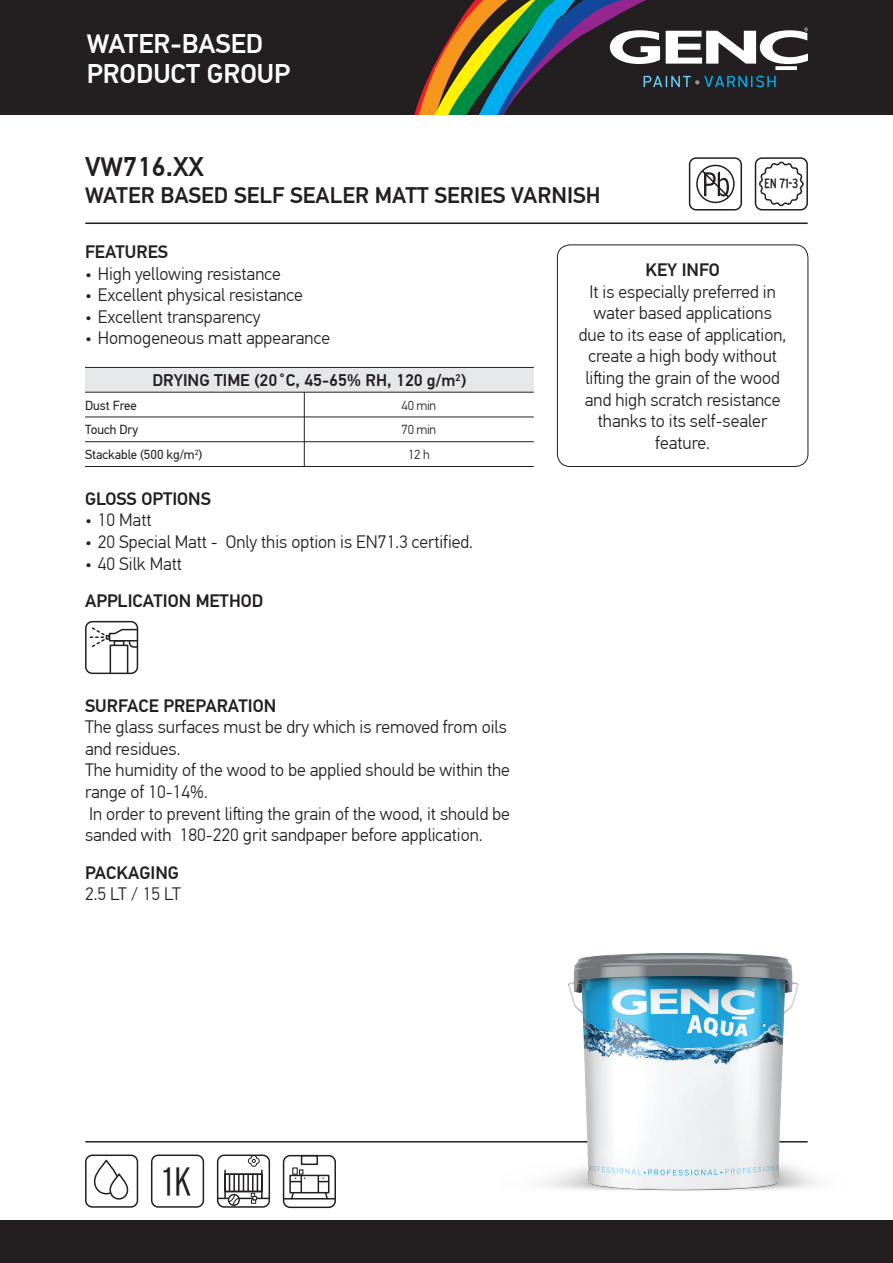
<style>
.page{position:relative;width:893px;height:1263px;background:#fff}
.page>*{position:absolute;margin:0;border:0;box-sizing:border-box;transform-origin:0 0}
.t1{font:39.3px "Interstate Condensed X Light";color:#231f20}
.t2{font:500 27px/30px "PF Din Text Pro";color:#fff}
.t3{font:500 27px "PF Din Text Pro";color:#231f20}
.t4{font:500 22.5px "PF Din Text Pro";color:#231f20}
.t5{font:300 18px/21.6px "PF Din Text Pro";color:#231f20;text-align:center}
.t6{font:500 18px "PF Din Text Pro";color:#231f20}
.t7{font:500 16.8px "PF Din Text Pro";color:#231f20}
.t8{font:13.5px "Interstate Condensed X Book";color:#231f20}
.t9{font:13.2px/24.8px "PF Din Text Pro";color:#231f20}
.t10{font:300 13.2px/24.8px "PF Din Text Pro";letter-spacing:-.02em;color:#231f20;text-align:center}
</style>
<div class="page">
<div style="left:0;top:0;width:893px;height:115px;background:#231f20"></div>
<div style="left:0;top:1220px;width:893px;height:43px;background:#231f20"></div>
<hr style="left:86px;top:222px;width:721px;height:2px;background:#231f20">
<hr style="left:86px;top:1141px;width:721px;height:1px;background:#231f20">
<hr style="left:218px;top:1198px;width:51px;height:1px;background:#231f20">
<svg style="left:258px;top:1176px;width:1px;height:13px"></svg>
<div style="left:224px;top:1173px;width:39px;height:19px;border:2px solid #231f20"></div>
<hr style="left:224px;top:1170px;width:2px;height:28px;background:#231f20">
<hr style="left:261px;top:1170px;width:2px;height:28px;background:#231f20">
<svg style="left:228px;top:1174px;width:30px;height:31px"></svg>
<svg style="left:248px;top:1157px;width:12px;height:10px"></svg>
<div style="left:217px;top:1154px;width:53px;height:54px;border:2px solid #231f20;border-radius:7px"></div>
<svg style="left:93px;top:1159px;width:35px;height:41px"></svg>
<div style="left:85px;top:1154px;width:53px;height:54px;border:2px solid #231f20;border-radius:7px"></div>
<div style="left:283px;top:1155px;width:53px;height:53px;border:2px solid #231f20;border-radius:7px"></div>
<hr style="left:284px;top:1198px;width:51px;height:1px;background:#231f20">
<div style="left:301px;top:1155px;width:17px;height:10px;border:2px solid #231f20"></div>
<div style="left:292px;top:1167px;width:6px;height:8px;border:1px solid #231f20"></div>
<svg style="left:290px;top:1169px;width:39px;height:31px"></svg>
<div style="left:151px;top:1154px;width:53px;height:54px;border:2px solid #231f20;border-radius:7px"></div>
<div style="left:557px;top:244px;width:251px;height:223px;border:1px solid #231f20;border-radius:13px"></div>
<div style="left:85px;top:368px;width:449px;height:24px;background:#e6e7e9"></div>
<hr style="left:85px;top:392px;width:449px;height:1px;background:#231f20">
<hr style="left:85px;top:466px;width:449px;height:1px;background:#231f20">
<hr style="left:304px;top:392px;width:1px;height:75px;background:#231f20">
<hr style="left:85px;top:417px;width:449px;height:1px;background:#231f20">
<hr style="left:85px;top:441px;width:449px;height:1px;background:#231f20">
<hr style="left:85px;top:367px;width:449px;height:1px;background:#231f20">
<div style="left:85px;top:621px;width:53px;height:53px;border:2px solid #231f20;border-radius:7px"></div>
<svg style="left:90px;top:626px;width:47px;height:47px"></svg>
<svg style="left:406px;top:0;width:402px;height:272px"></svg>
<img style="left:499px;top:953px;width:319px;height:238px">
<h2 class="t2" style="left:87px;top:29px;width:205px">WATER-BASED<br>PRODUCT GROUP</h2>
<h2 class="t3" style="left:85px;top:151px;width:121px">VW716.XX</h2>
<p class="t4" style="left:85px;top:182px;width:517px">WATER BASED SELF SEALER MATT SERIES VARNISH</p>
<p class="t8" style="left:764px;top:176px;width:36px">EN 71-3</p>
<p class="t6" style="left:85px;top:241px;width:85px">FEATURES</p>
<p class="t5" style="left:85px;top:263px;width:197px">• High yellowing resistance</p>
<p class="t5" style="left:85px;top:284px;width:219px">• Excellent physical resistance</p>
<p class="t5" style="left:85px;top:306px;width:177px">• Excellent transparency</p>
<p class="t5" style="left:85px;top:328px;width:246px">• Homogeneous matt appearance</p>
<p class="t7" style="left:152px;top:370px;width:315px">DRYING TIME (20˚C, 45-65% RH, 120 g/m<sup>2</sup>)</p>
<p class="t9" style="left:85px;top:393px;width:53px">Dust Free</p>
<p class="t10" style="left:402px;top:393px;width:36px">40 min<br>70 min<br>12 h</p>
<p class="t9" style="left:85px;top:417px;width:119px">Touch Dry<br>Stackable (500 kg/m<sup>2</sup>)</p>
<p class="t6" style="left:85px;top:488px;width:127px">GLOSS OPTIONS</p>
<p class="t5" style="left:85px;top:510px;width:68px">• 10 Matt</p>
<p class="t5" style="left:85px;top:531px;width:389px">• 20 Special Matt - Only this option is EN71.3 certified.</p>
<p class="t5" style="left:85px;top:553px;width:98px">• 40 Silk Matt</p>
<p class="t6" style="left:85px;top:590px;width:180px">APPLICATION METHOD</p>
<p class="t6" style="left:85px;top:695px;width:193px">SURFACE PREPARATION</p>
<p class="t5" style="left:85px;top:716px;width:426px;text-align:left">The glass surfaces must be dry which is removed from oils and residues.<br>The humidity of the wood to be applied should be within the range of 10-14%.<br>In order to prevent lifting the grain of the wood, it should be sanded with 180-220 grit sandpaper before application.</p>
<p class="t6" style="left:85px;top:862px;width:95px">PACKAGING</p>
<p class="t5" style="left:85px;top:884px;width:97px">2.5 LT / 15 LT</p>
<p class="t6" style="left:645px;top:259px;width:76px">KEY INFO</p>
<p class="t5" style="left:579px;top:281px;width:209px">It is especially preferred in water based applications due to its ease of application, create a high body without lifting the grain of the wood and high scratch resistance thanks to its self-sealer feature.</p>
<h1 class="t1" style="left:163px;top:1159px;width:30px">1K</h1>
</div>
